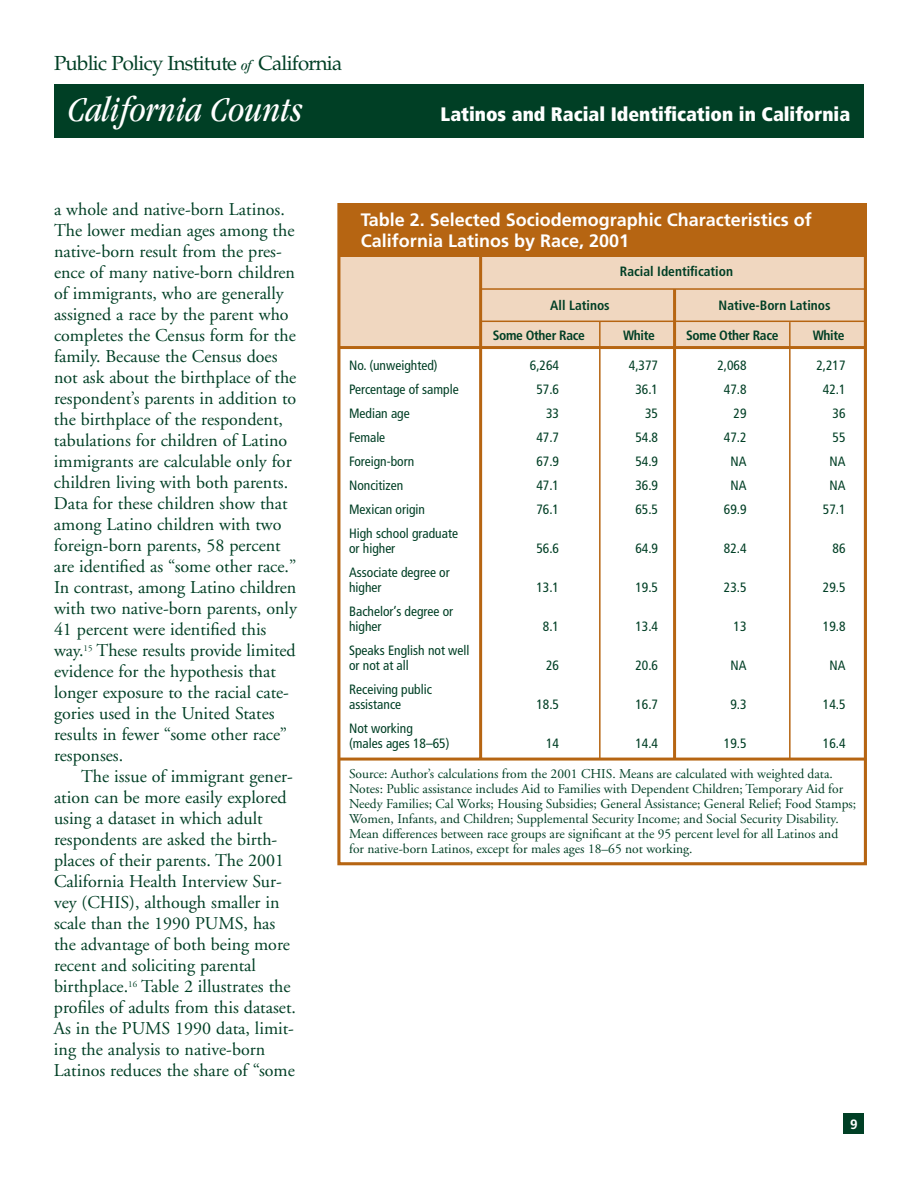
<style>
.page{position:relative;width:918px;height:1188px;background:#fff}
.page>*{position:absolute;margin:0;border:0;box-sizing:border-box;transform-origin:0 0}
.t1{font:italic condensed 36px "Garamond";color:#fff}
.t2{font:20.4px "Palatino";letter-spacing:-.035em;color:#003f25}
.t3{font:900 condensed 19.5px "Frutiger";color:#fff}
.t4{font:18px/21px "Adobe Garamond";color:#003f25}
.t5{font:700 18px/21.8px "Frutiger";color:#fff}
.t6{font:13.5px/15px "Adobe Garamond";color:#003f25}
.t7{font:condensed 13.5px/15px "Frutiger";color:#003f25}
.t8{font:700 condensed 13.5px "Frutiger";color:#003f25}
.t9{font:700 condensed 13.5px "Frutiger";letter-spacing:-.025em;color:#003f25}
.t10{font:700 13.5px "Frutiger";color:#fff}
.s1{font-family:"Garamond";font-style:italic;font-stretch:condensed;font-size:14.4px}
.s2{font-family:"Adobe Garamond Exp"}
</style>
<div class="page">
<div style="left:54px;top:84px;width:810px;height:54px;background:#003f25"></div>
<div style="left:844px;top:1114px;width:20px;height:20px;background:#003f25"></div>
<div style="left:340px;top:257px;width:527px;height:92px;background:#f0d7c0"></div>
<div style="left:340px;top:203px;width:526px;height:54px;background:#b66512"></div>
<hr style="left:480px;top:321px;width:385px;height:1px;background:#b66512">
<hr style="left:340px;top:758px;width:526px;height:3px;background:#b66512">
<hr style="left:479px;top:256px;width:3px;height:504px;background:#b66512">
<hr style="left:599px;top:321px;width:2px;height:438px;background:#b66512">
<hr style="left:673px;top:289px;width:3px;height:469px;background:#b66512">
<hr style="left:789px;top:322px;width:2px;height:437px;background:#b66512">
<hr style="left:480px;top:288px;width:386px;height:2px;background:#b66512">
<div style="left:337px;top:203px;width:530px;height:662px;border:3px solid #b66512"></div>
<hr style="left:338px;top:346px;width:527px;height:3px;background:#b66512">
<p class="t2" style="left:54px;top:56px;width:290px">Public Policy Institute <span class="s1">of</span> California</p>
<h1 class="t1" style="left:68px;top:95px;width:236px">California Counts</h1>
<p class="t3" style="left:441px;top:107px;width:411px">Latinos and Racial Identification in California</p>
<p class="t4" style="left:54px;top:201px;width:244px">a whole and native-born Latinos.<br>The lower median ages among the native-born result from the pres&shy;ence of many native-born children of immigrants, who are generally assigned a race by the parent who completes the Census form for the family. Because the Census does not ask about the birthplace of the respondent’s parents in addition to the birthplace of the respondent, tabulations for children of Latino immigrants are calculable only for children living with both parents.<br>Data for these children show that among Latino children with two foreign-born parents, 58 percent are identified as “some other race.” In contrast, among Latino children with two native-born parents, only 41 percent were identified this way.<sup>15</sup> These results provide limited evidence for the hypothesis that longer exposure to the racial cate&shy;gories used in the United States results in fewer “some other race” responses.</p>
<p class="t4" style="left:54px;top:768px;width:244px;text-indent:27px">The issue of immigrant gener&shy;ation can be more easily explored using a dataset in which adult respondents are asked the birth&shy;places of their parents. The 2001<br>California Health Interview Sur&shy;vey (CHIS), although smaller in scale than the 1990 PUMS, has the advantage of both being more recent and soliciting parental birthplace.<sup>16</sup> Table 2 illustrates the profiles of adults from this dataset.<br>As in the PUMS 1990 data, limit&shy;ing the analysis to native-born<br>Latinos reduces the share of “some</p>
<p class="t5" style="left:361px;top:210px;width:453px">Table 2. Selected Sociodemographic Characteristics of<br>California Latinos by Race, 2001</p>
<p class="t8" style="left:620px;top:266px;width:115px">Racial Identification</p>
<p class="t8" style="left:550px;top:300px;width:61px">All Latinos</p>
<p class="t8" style="left:719px;top:300px;width:114px">Native-Born Latinos</p>
<p class="t9" style="left:493px;top:330px;width:94px">Some Other Race</p>
<p class="t8" style="left:623px;top:330px;width:33px">White</p>
<p class="t9" style="left:686px;top:330px;width:94px">Some Other Race</p>
<p class="t8" style="left:813px;top:330px;width:33px">White</p>
<p class="t7" style="left:349px;top:359px;width:90px">No. (unweighted)</p>
<p class="t7" style="left:530px;top:359px;width:31px">6,264</p>
<p class="t7" style="left:629px;top:359px;width:31px">4,377</p>
<p class="t7" style="left:717px;top:359px;width:31px">2,068</p>
<p class="t7" style="left:816px;top:359px;width:31px">2,217</p>
<p class="t7" style="left:349px;top:383px;width:111px">Percentage of sample</p>
<p class="t7" style="left:536px;top:383px;width:24px">57.6</p>
<p class="t7" style="left:635px;top:383px;width:24px">36.1</p>
<p class="t7" style="left:724px;top:383px;width:24px">47.8</p>
<p class="t7" style="left:823px;top:383px;width:24px">42.1</p>
<p class="t7" style="left:349px;top:407px;width:62px">Median age</p>
<p class="t7" style="left:546px;top:407px;width:14px">33</p>
<p class="t7" style="left:645px;top:407px;width:14px">35</p>
<p class="t7" style="left:734px;top:407px;width:14px">29</p>
<p class="t7" style="left:833px;top:407px;width:14px">36</p>
<p class="t7" style="left:349px;top:431px;width:38px">Female</p>
<p class="t7" style="left:536px;top:431px;width:24px">47.7</p>
<p class="t7" style="left:635px;top:431px;width:24px">54.8</p>
<p class="t7" style="left:724px;top:431px;width:24px">47.2</p>
<p class="t7" style="left:833px;top:431px;width:14px">55</p>
<p class="t7" style="left:349px;top:455px;width:67px">Foreign-born</p>
<p class="t7" style="left:536px;top:455px;width:24px">67.9</p>
<p class="t7" style="left:635px;top:455px;width:24px">54.9</p>
<p class="t7" style="left:731px;top:455px;width:18px">NA</p>
<p class="t7" style="left:830px;top:455px;width:18px">NA</p>
<p class="t7" style="left:349px;top:479px;width:56px">Noncitizen</p>
<p class="t7" style="left:536px;top:479px;width:24px">47.1</p>
<p class="t7" style="left:635px;top:479px;width:24px">36.9</p>
<p class="t7" style="left:731px;top:479px;width:18px">NA</p>
<p class="t7" style="left:830px;top:479px;width:18px">NA</p>
<p class="t7" style="left:349px;top:503px;width:77px">Mexican origin</p>
<p class="t7" style="left:536px;top:503px;width:24px">76.1</p>
<p class="t7" style="left:635px;top:503px;width:24px">65.5</p>
<p class="t7" style="left:724px;top:503px;width:24px">69.9</p>
<p class="t7" style="left:823px;top:503px;width:24px">57.1</p>
<p class="t7" style="left:349px;top:527px;width:110px">High school graduate or higher</p>
<p class="t7" style="left:536px;top:542px;width:24px">56.6</p>
<p class="t7" style="left:635px;top:542px;width:24px">64.9</p>
<p class="t7" style="left:724px;top:542px;width:24px">82.4</p>
<p class="t7" style="left:833px;top:542px;width:14px">86</p>
<p class="t7" style="left:349px;top:566px;width:102px">Associate degree or higher</p>
<p class="t7" style="left:349px;top:605px;width:106px">Bachelor’s degree or higher</p>
<p class="t7" style="left:349px;top:644px;width:122px">Speaks English not well or not at all</p>
<p class="t7" style="left:349px;top:683px;width:84px">Receiving public assistance</p>
<p class="t7" style="left:536px;top:581px;width:24px">13.1</p>
<p class="t7" style="left:635px;top:581px;width:24px">19.5</p>
<p class="t7" style="left:724px;top:581px;width:24px">23.5</p>
<p class="t7" style="left:823px;top:581px;width:24px">29.5</p>
<p class="t7" style="left:543px;top:620px;width:18px">8.1</p>
<p class="t7" style="left:635px;top:620px;width:24px">13.4</p>
<p class="t7" style="left:734px;top:620px;width:14px">13</p>
<p class="t7" style="left:823px;top:620px;width:24px">19.8</p>
<p class="t7" style="left:546px;top:659px;width:14px">26</p>
<p class="t7" style="left:635px;top:659px;width:24px">20.6</p>
<p class="t7" style="left:731px;top:659px;width:18px">NA</p>
<p class="t7" style="left:830px;top:659px;width:18px">NA</p>
<p class="t7" style="left:536px;top:698px;width:24px">18.5</p>
<p class="t7" style="left:635px;top:698px;width:24px">16.7</p>
<p class="t7" style="left:730px;top:698px;width:18px">9.3</p>
<p class="t7" style="left:823px;top:698px;width:24px">14.5</p>
<p class="t7" style="left:349px;top:722px;width:102px">Not working (males ages 18–65)</p>
<p class="t7" style="left:546px;top:737px;width:14px">14</p>
<p class="t7" style="left:635px;top:737px;width:24px">14.4</p>
<p class="t7" style="left:724px;top:737px;width:24px">19.5</p>
<p class="t7" style="left:823px;top:737px;width:24px">16.4</p>
<p class="t6" style="left:349px;top:767px;width:509px">Source: Author’s calculations from the 2001 CHIS. Means are calculated with weighted data.<br>Notes: Public assistance includes Aid to Families with Dependent Children; Temporary Aid for Needy Families; Cal Works; Housing Subsidies; General Assistance; General Relief; Food Stamps; Women, Infants, and Children; Supplemental Security Income; and Social Security Disability.<br>Mean di<span class="s2">ff</span>erences between race groups are signi<span class="s2">fi</span>cant at the 95 percent level for all Latinos and for native-born Latinos, except for males ages 18–65 not working.</p>
<p class="t10" style="left:850px;top:1119px;width:9px">9</p>
</div>
